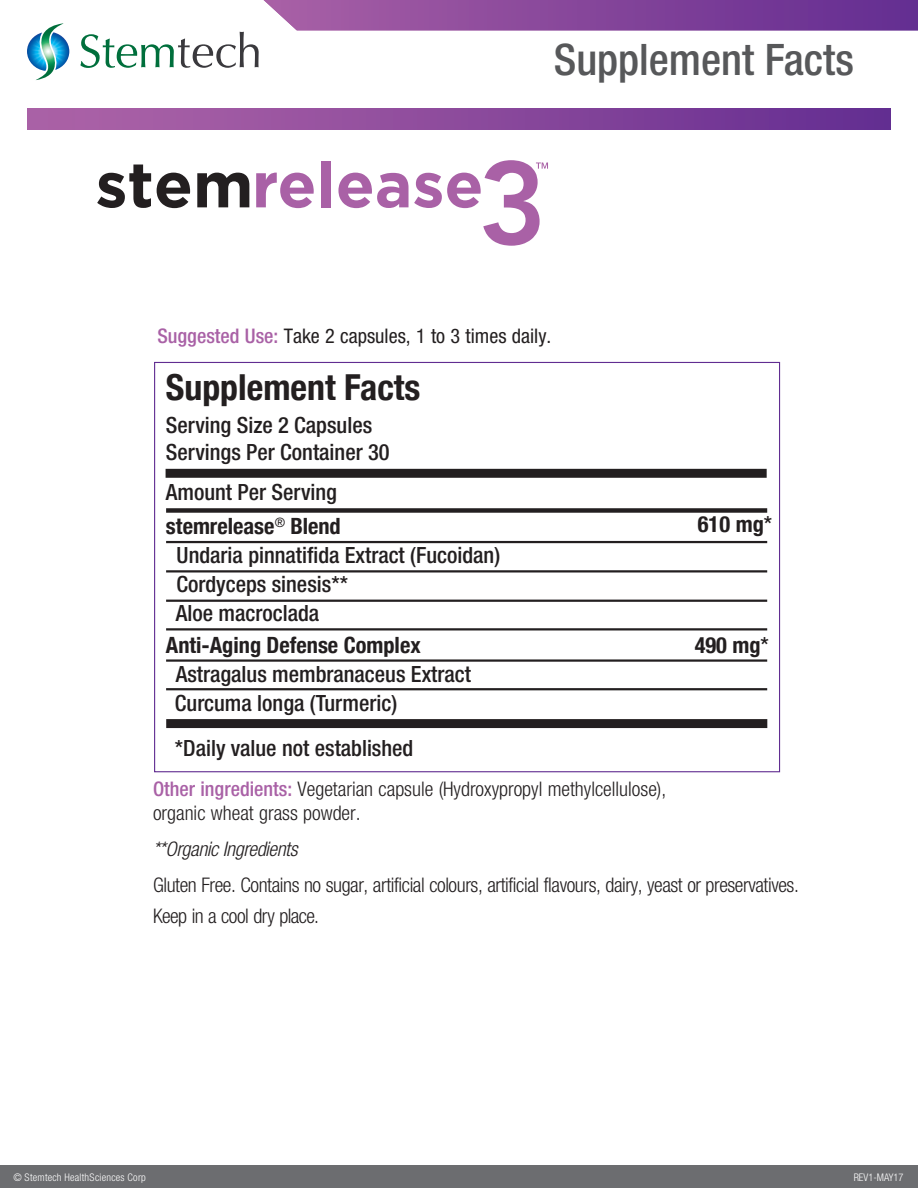
<style>
.page{position:relative;width:918px;height:1188px;background:#fff}
.page>*{position:absolute;margin:0;border:0;box-sizing:border-box;transform-origin:0 0}
.t1{font:700 63.75px "Gotham";color:#a961a6}
.t2{font:500 condensed 43.5px "Helvetica Neue LTW1 G";color:#57585a}
.t3{font:700 condensed 35.85px "Helvetica Neue";color:#231f20}
.t4{font:500 condensed 22.35px "Helvetica Neue";color:#231f20}
.t5{font:700 condensed 22.35px "Helvetica Neue";color:#231f20}
.t6{font:300 condensed 20.1px/35.8px "Helvetica Neue";letter-spacing:-.02em;color:#231f20}
.t7{font:300 condensed 20.1px "Helvetica Neue";color:#231f20}
.t8{font:condensed 20.1px "Helvetica Neue";color:#231f20}
.t9{font:300 condensed 10.5px "Helvetica Neue";letter-spacing:.02em;color:#fff}
.t10{font:300 condensed 10.5px "Helvetica Neue";color:#fff}
.s1{color:#231f20}
.s2{font-weight:500;color:#a961a6}
.s3{font-weight:500}
.s4{font-style:italic}
</style>
<div class="page">
<svg style="left:80px;top:0;width:838px;height:68px"></svg>
<svg style="left:27px;top:23px;width:42px;height:57px"></svg>
<div style="left:0;top:1165px;width:918px;height:23px;background:#6c6d70"></div>
<div style="left:27px;top:108px;width:863px;height:21px;background:linear-gradient(to right,#b065a7,#662e91)"></div>
<svg style="left:483px;top:160px;width:65px;height:86px"></svg>
<div style="left:154px;top:362px;width:626px;height:410px;background:#fff;border:1px solid #612d91"></div>
<div style="left:166px;top:469px;width:601px;height:9px;background:#231f20"></div>
<div style="left:166px;top:719px;width:601px;height:9px;background:#231f20"></div>
<hr style="left:166px;top:541px;width:601px;height:2px;background:#231f20">
<div style="left:166px;top:508px;width:601px;height:5px;background:#231f20"></div>
<hr style="left:166px;top:570px;width:601px;height:3px;background:#231f20">
<hr style="left:166px;top:600px;width:601px;height:2px;background:#231f20">
<hr style="left:166px;top:659px;width:601px;height:3px;background:#231f20">
<hr style="left:166px;top:628px;width:601px;height:2px;background:#231f20">
<hr style="left:166px;top:688px;width:601px;height:2px;background:#231f20">
<h1 class="t1" style="left:96px;top:148px;width:389px"><span class="s1">stem</span>release</h1>
<h2 class="t2" style="left:554px;top:33px;width:302px">Supplement Facts</h2>
<p class="t8" style="left:157px;top:324px;width:395px"><span class="s2">Suggested Use:</span> Take 2 capsules, 1 to 3 times daily.</p>
<p class="t3" style="left:166px;top:357px;width:256px">Supplement Facts</p>
<p class="t4" style="left:166px;top:412px;width:208px">Serving Size 2 Capsules</p>
<p class="t4" style="left:166px;top:439px;width:225px">Servings Per Container 30</p>
<p class="t4" style="left:166px;top:479px;width:173px">Amount Per Serving</p>
<p class="t5" style="left:166px;top:508px;width:176px">stemrelease<sup>®</sup> Blend</p>
<p class="t4" style="left:177px;top:542px;width:325px">Undaria pinnatifida Extract (Fucoidan)</p>
<p class="t4" style="left:177px;top:571px;width:173px">Cordyceps sinesis**</p>
<p class="t4" style="left:176px;top:600px;width:145px">Aloe macroclada</p>
<p class="t5" style="left:166px;top:626px;width:256px">Anti-Aging Defense Complex</p>
<p class="t5" style="left:695px;top:626px;width:76px">490 mg<span class="s3">*</span></p>
<p class="t4" style="left:176px;top:661px;width:297px">Astragalus membranaceus Extract</p>
<p class="t4" style="left:175px;top:690px;width:224px">Curcuma longa (Turmeric)</p>
<p class="t4" style="left:175px;top:734px;width:240px">*Daily value not established</p>
<p class="t5" style="left:698px;top:506px;width:76px">610 mg<span class="s3">*</span></p>
<p class="t7" style="left:153px;top:778px;width:515px"><span class="s2">Other ingredients:</span> Vegetarian capsule (Hydroxypropyl methylcellulose),</p>
<p class="t7" style="left:153px;top:802px;width:209px">organic wheat grass powder.</p>
<p class="t6" style="left:153px;top:831px;width:647px"><span class="s4">**Organic Ingredients<br></span>Gluten Free. Contains no sugar, artificial colours, artificial flavours, dairy, yeast or preservatives.</p>
<p class="t6" style="left:153px;top:897px;width:168px">Keep in a cool dry place.</p>
<p class="t9" style="left:14px;top:1171px;width:134px">© Stemtech HealthSciences Corp</p>
<p class="t10" style="left:854px;top:1171px;width:51px">REV1-MAY17</p>
</div>
